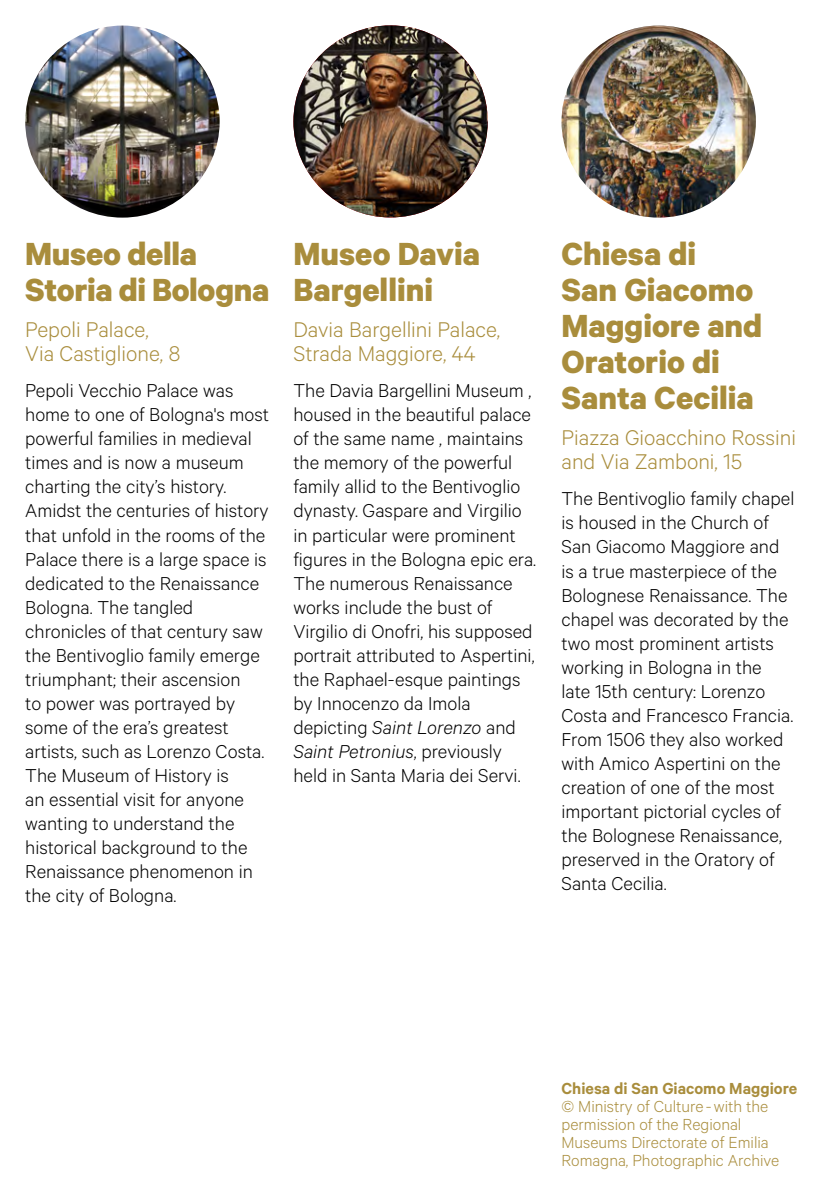
<style>
.page{position:relative;width:834px;height:1191px;background:#fff}
.page>*{position:absolute;margin:0;border:0;box-sizing:border-box;transform-origin:0 0}
.t1{font:700 36px/36px "Calibre";color:#a98d3c}
.t2{font:300 24px/24px "Calibre";color:#a98d3c}
.t3{font:300 21px/24px "Calibre";color:#000}
.t4{font:300 18px/18px "Calibre";color:#a98d3c}
.t5{font:600 18px "Calibre";color:#a98d3c}
.s1{font-style:italic}
</style>
<div class="page">
<img style="left:561px;top:26px;width:194px;height:192px">
<img style="left:293px;top:25px;width:194px;height:192px">
<img style="left:25px;top:26px;width:194px;height:192px">
<h1 class="t1" style="left:25px;top:235px;width:245px">Museo della<br>Storia di Bologna</h1>
<p class="t2" style="left:25px;top:317px;width:156px">Pepoli Palace,<br>Via Castiglione, 8</p>
<p class="t3" style="left:25px;top:378px;width:245px">Pepoli Vecchio Palace was home to one of Bologna's most powerful families in medieval times and is now a museum charting the city’s history.<br>Amidst the centuries of history that unfold in the rooms of the<br>Palace there is a large space is dedicated to the Renaissance<br>Bologna. The tangled chronicles of that century saw the Bentivoglio family emerge triumphant; their ascension<br>to power was portrayed by some of the era’s greatest artists, such as Lorenzo Costa.<br>The Museum of History is<br>an essential visit for anyone wanting to understand the historical background to the<br>Renaissance phenomenon in the city of Bologna.</p>
<h1 class="t1" style="left:293px;top:235px;width:188px">Museo Davia<br>Bargellini</h1>
<p class="t2" style="left:293px;top:317px;width:208px">Davia Bargellini Palace,<br>Strada Maggiore, 44</p>
<p class="t3" style="left:293px;top:378px;width:244px">The Davia Bargellini Museum , housed in the beautiful palace of the same name , maintains the memory of the powerful family allid to the Bentivoglio dynasty. Gaspare and Virgilio in particular were prominent figures in the Bologna epic era.<br>The numerous Renaissance works include the bust of<br>Virgilio di Onofri, his supposed portrait attributed to Aspertini, the Raphael-esque paintings by Innocenzo da Imola depicting <span class="s1">Saint Lorenzo</span> and<br><span class="s1">Saint Petronius</span>, previously held in Santa Maria dei Servi.</p>
<h1 class="t1" style="left:561px;top:235px;width:202px">Chiesa di<br>San Giacomo<br>Maggiore and<br>Oratorio di<br>Santa Cecilia</h1>
<p class="t2" style="left:561px;top:425px;width:236px">Piazza Gioacchino Rossini and Via Zamboni, 15</p>
<p class="t3" style="left:561px;top:486px;width:234px">The Bentivoglio family chapel is housed in the Church of<br>San Giacomo Maggiore and is a true masterpiece of the<br>Bolognese Renaissance. The chapel was decorated by the two most prominent artists working in Bologna in the late 15th century: Lorenzo<br>Costa and Francesco Francia.<br>From 1506 they also worked with Amico Aspertini on the creation of one of the most important pictorial cycles of the Bolognese Renaissance, preserved in the Oratory of<br>Santa Cecilia.</p>
<p class="t5" style="left:561px;top:1077px;width:237px">Chiesa di San Giacomo Maggiore</p>
<p class="t4" style="left:561px;top:1096px;width:219px">© Ministry of Culture -with the permission of the Regional<br>Museums Directorate of Emilia<br>Romagna, Photographic Archive</p>
</div>
